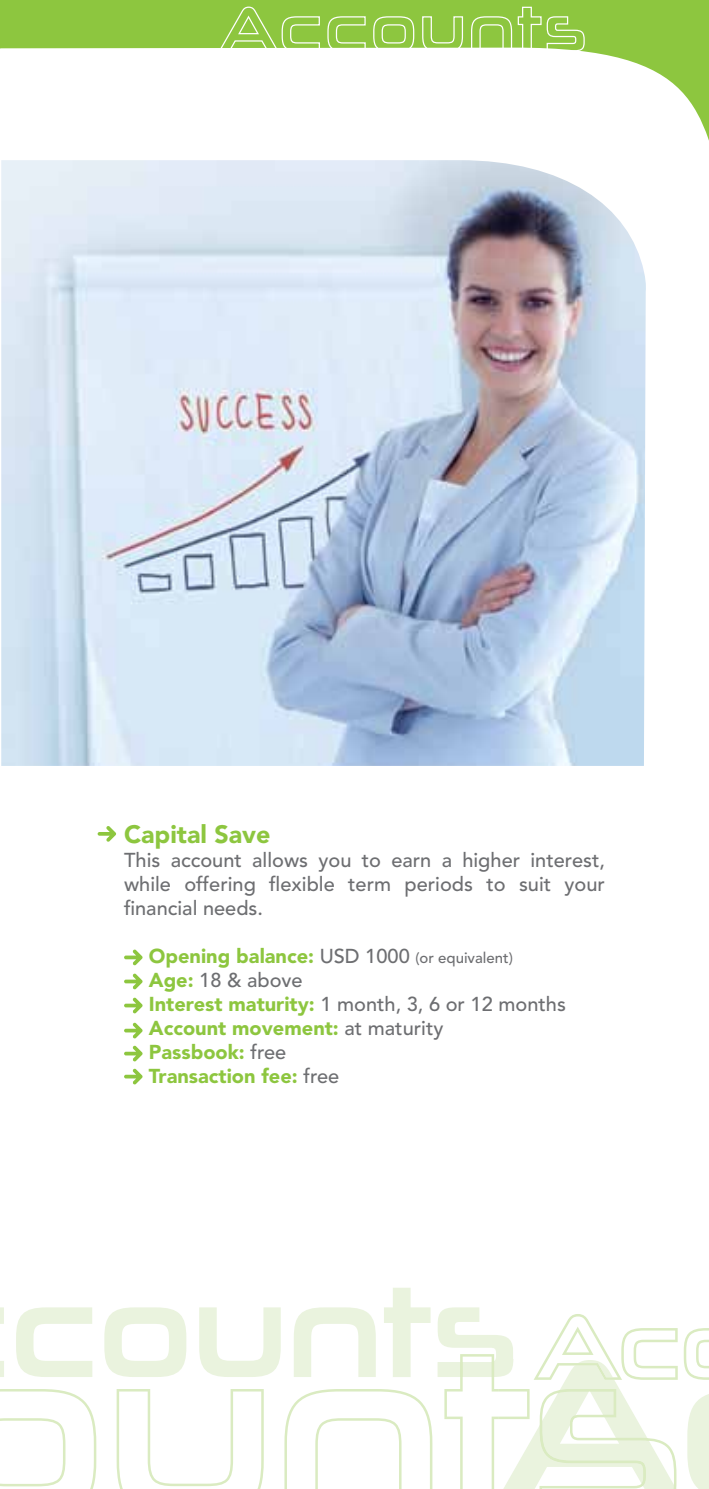
<style>
.page{position:relative;width:709px;height:1489px;background:#fff}
.page>*{position:absolute;margin:0;border:0;box-sizing:border-box;transform-origin:0 0}
.t1{font:900 25px "Avenir";color:#8dc63f}
.t2{font:900 20px/24px "Avenir";color:#8dc63f}
.t3{font:500 20px/24px "Avenir";color:#6d6e71;text-align:justify}
.s1{font-weight:500;color:#6d6e71}
.s2{font-weight:500;font-size:15px;color:#6d6e71}
</style>
<div class="page">
<svg style="left:0;top:0;width:709px;height:141px"></svg>
<svg style="left:217px;top:6px;width:103px;height:46px;background:#a1d061"></svg>
<svg style="left:327px;top:16px;width:39px;height:36px"></svg>
<svg style="left:372px;top:16px;width:43px;height:36px;background:#a9d46f"></svg>
<svg style="left:421px;top:16px;width:42px;height:36px;background:#a8d36d"></svg>
<svg style="left:470px;top:6px;width:115px;height:46px;background:#a2d062"></svg>
<svg style="left:0;top:1376px;width:433px;height:112px"></svg>
<svg style="left:0;top:1307px;width:4px;height:69px"></svg>
<svg style="left:16px;top:1307px;width:76px;height:69px"></svg>
<svg style="left:104px;top:1307px;width:82px;height:69px"></svg>
<svg style="left:199px;top:1307px;width:82px;height:69px"></svg>
<svg style="left:294px;top:1307px;width:82px;height:69px"></svg>
<svg style="left:384px;top:1288px;width:46px;height:88px"></svg>
<svg style="left:437px;top:1307px;width:272px;height:181px"></svg>
<svg style="left:98px;top:826px;width:18px;height:15px"></svg>
<svg style="left:124px;top:949px;width:18px;height:16px"></svg>
<svg style="left:124px;top:973px;width:18px;height:16px"></svg>
<svg style="left:124px;top:997px;width:18px;height:16px"></svg>
<svg style="left:124px;top:1068px;width:18px;height:16px"></svg>
<svg style="left:124px;top:1045px;width:18px;height:16px"></svg>
<svg style="left:124px;top:1022px;width:18px;height:16px"></svg>
<img style="left:1px;top:160px;width:645px;height:606px">
<p class="t1" style="left:124px;top:819px;width:148px">Capital Save</p>
<p class="t3" style="left:124px;top:848px;width:482px">This account allows you to earn a higher interest, while offering flexible term periods to suit your financial needs.</p>
<p class="t2" style="left:149px;top:944px;width:418px">Opening balance: <span class="s1">USD 1000</span> <span class="s2">(or equivalent)<br></span>Age: <span class="s1">18 &amp; above<br></span>Interest maturity: <span class="s1">1 month, 3, 6 or 12 months<br></span>Account movement: <span class="s1">at maturity<br></span>Passbook: <span class="s1">free<br></span>Transaction fee: <span class="s1">free</span></p>
</div>
